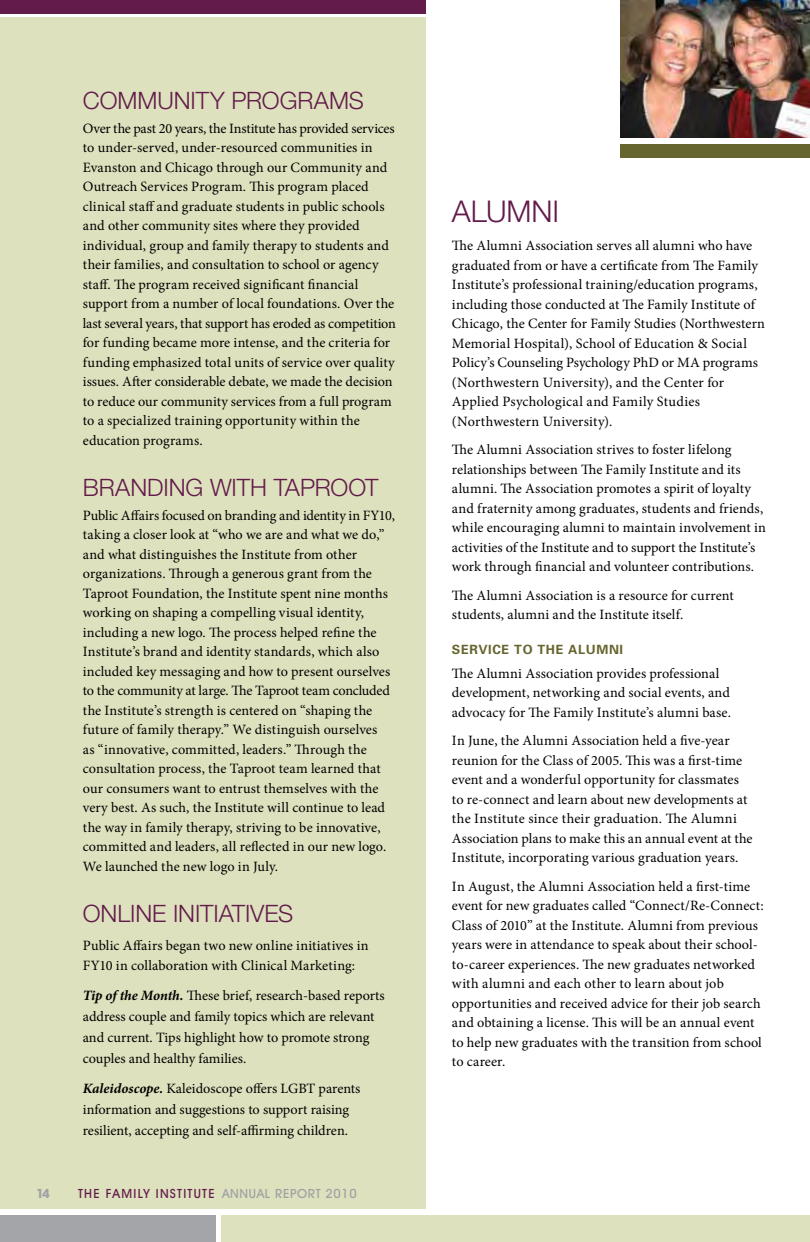
<style>
.page{position:relative;width:810px;height:1242px;background:#fff}
.page>*{position:absolute;margin:0;border:0;box-sizing:border-box;transform-origin:0 0}
.t1{font:300 30px "Helvetica Neue";color:#621b4b}
.t2{font:300 24px "Helvetica Neue";letter-spacing:-.005em;color:#621b4b}
.t3{font:14.25px/19.5px "Minion Pro";letter-spacing:.005em;color:#000}
.t4{font:500 12.75px "Avant Garde IT Cby BT";letter-spacing:.05em;color:#621b4b}
.t5{font:700 12.75px "Univers";letter-spacing:.05em;color:#67652f}
.t6{font:700 12.75px "Avant Garde IT Cby BT";color:#9fa1a4}
.s1{font-weight:700;font-style:italic}
.s2{color:#9fa1a4}
</style>
<div class="page">
<div style="left:0;top:18px;width:426px;height:1191px;background:#dee1bd"></div>
<div style="left:222px;top:1215px;width:588px;height:27px;background:#dee1bd"></div>
<div style="left:0;top:1215px;width:216px;height:27px;background:#a3a5a8"></div>
<div style="left:620px;top:144px;width:190px;height:14px;background:#67652f"></div>
<img style="left:620px;top:0;width:190px;height:138px">
<div style="left:0;top:0;width:426px;height:14px;background:#621b4b"></div>
<h2 class="t2" style="left:83px;top:86px;width:51px">COMMUNI</h2>
<h2 class="t2" style="left:196px;top:86px;width:143px">TY PROGRAMS</h2>
<p class="t3" style="left:83px;top:119px;width:315px">Over the past 20 years, the Institute has provided services to under-served, under-resourced communities in Evanston and Chicago through our Community and Outreach Services Program. This program placed clinical staff and graduate students in public schools and other community sites where they provided individual, group and family therapy to students and their families, and consultation to school or agency staff. The program received significant financial support from a number of local foundations. Over the last several years, that support has eroded as competition for funding became more intense, and the criteria for funding emphasized total units of service over quality issues. After considerable debate, we made the decision to reduce our community services from a full program to a specialized training opportunity within the education programs.</p>
<h2 class="t2" style="left:83px;top:473px;width:297px">BRAN DIN G WITH TAPROOT</h2>
<p class="t3" style="left:83px;top:506px;width:314px">Public Affairs focused on branding and identity in FY10, taking a closer look at “who we are and what we do,” and what distinguishes the Institute from other organizations. Through a generous grant from the Taproot Foundation, the Institute spent nine months working on shaping a compelling visual identity, including a new logo. The process helped refine the Institute’s brand and identity standards, which also included key messaging and how to present ourselves to the community at large. The Taproot team concluded the Institute’s strength is centered on “shaping the future of family therapy.” We distinguish ourselves<br>as “innovative, committed, leaders.” Through the consultation process, the Taproot team learned that our consumers want to entrust themselves with the very best. As such, the Institute will continue to lead the way in family therapy, striving to be innovative, committed and leaders, all reflected in our new logo.<br>We launched the new logo in July.</p>
<h2 class="t2" style="left:83px;top:899px;width:15px">ONLIN</h2>
<h2 class="t2" style="left:152px;top:899px;width:139px">E INI TIATIVES</h2>
<p class="t3" style="left:83px;top:936px;width:287px">Public Affairs began two new online initiatives in<br>FY10 in collaboration with Clinical Marketing:</p>
<p class="t3" style="left:83px;top:985px;width:303px;line-height:21px"><span class="s1">Tip of the Month.</span> These brief, research-based reports address couple and family topics which are relevant and current. Tips highlight how to promote strong couples and healthy families.</p>
<p class="t3" style="left:83px;top:1078px;width:279px;line-height:21px"><span class="s1">Kaleidoscope.</span> Kaleidoscope offers LGBT parents information and suggestions to support raising resilient, accepting and self-affirming children.</p>
<p class="t6" style="left:36px;top:1185px;width:15px">14</p>
<p class="t4" style="left:78px;top:1185px;width:280px">THE FAMILY INSTITUTE <span class="s2">ANNUAL REPORT 2010</span></p>
<h1 class="t1" style="left:452px;top:193px;width:19px">ALUMNI</h1>
<p class="t3" style="left:452px;top:236px;width:315px">The Alumni Association serves all alumni who have graduated from or have a certificate from The Family Institute’s professional training/education programs, including those conducted at The Family Institute of Chicago, the Center for Family Studies (Northwestern Memorial Hospital), School of Education &amp; Social Policy’s Counseling Psychology PhD or MA programs (Northwestern University), and the Center for Applied Psychological and Family Studies (Northwestern University).</p>
<p class="t3" style="left:452px;top:440px;width:315px">The Alumni Association strives to foster lifelong relationships between The Family Institute and its alumni. The Association promotes a spirit of loyalty and fraternity among graduates, students and friends, while encouraging alumni to maintain involvement in activities of the Institute and to support the Institute’s work through financial and volunteer contributions.</p>
<p class="t3" style="left:452px;top:585px;width:283px">The Alumni Association is a resource for current students, alumni and the Institute itself.</p>
<p class="t5" style="left:452px;top:641px;width:173px">SERVICE TO THE ALUMNI</p>
<p class="t3" style="left:452px;top:663px;width:280px">The Alumni Association provides professional development, networking and social events, and advocacy for The Family Institute’s alumni base.</p>
<p class="t3" style="left:452px;top:731px;width:302px">In June, the Alumni Association held a five-year reunion for the Class of 2005. This was a first-time event and a wonderful opportunity for classmates to re-connect and learn about new developments at the Institute since their graduation. The Alumni Association plans to make this an annual event at the Institute, incorporating various graduation years.</p>
<p class="t3" style="left:452px;top:876px;width:313px">In August, the Alumni Association held a first-time event for new graduates called “Connect/Re-Connect:<br>Class of 2010” at the Institute. Alumni from previous years were in attendance to speak about their school&shy;to-career experiences. The new graduates networked with alumni and each other to learn about job opportunities and received advice for their job search and obtaining a license. This will be an annual event to help new graduates with the transition from school to career.</p>
</div>
